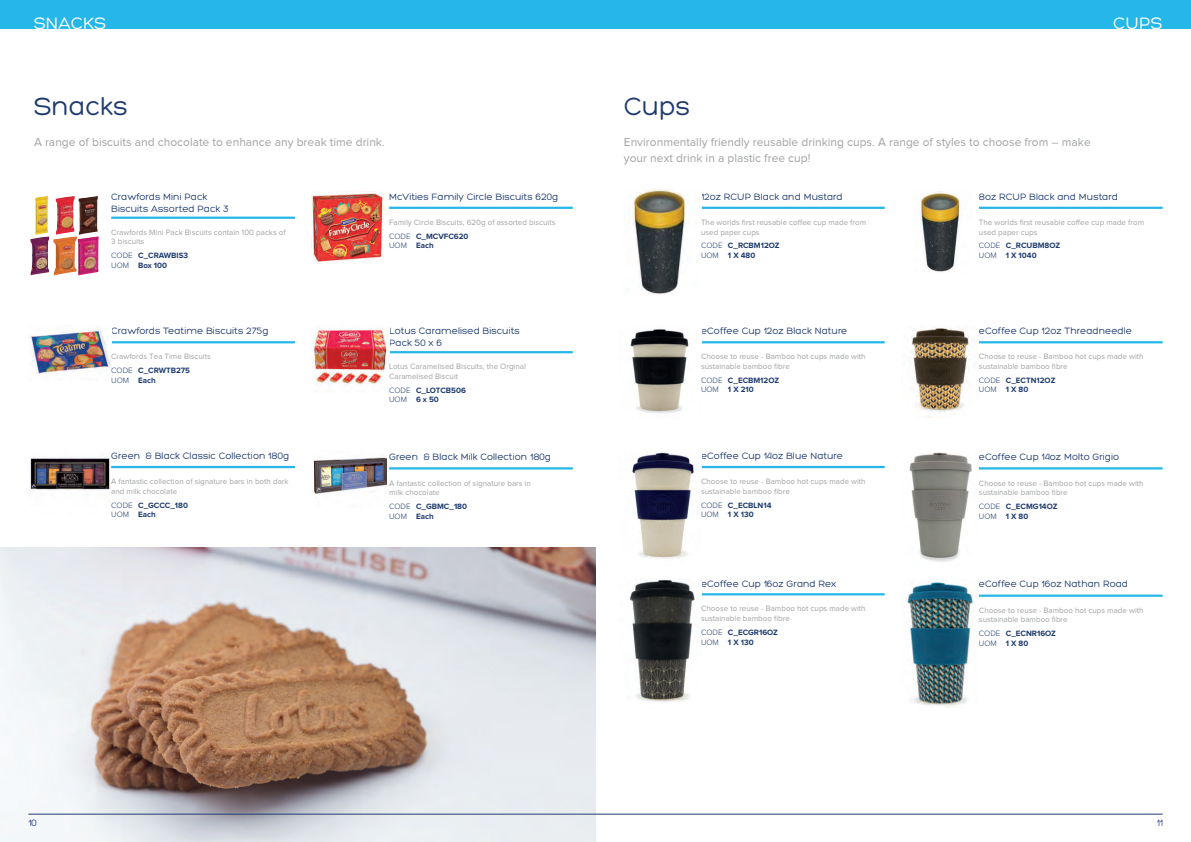
<style>
.page{position:relative;width:1191px;height:842px;background:#fff}
.page>*{position:absolute;margin:0;border:0;box-sizing:border-box;transform-origin:0 0}
.t1{font:27px "Hero";color:#1e3b6f}
.t2{font:18px "Hero";letter-spacing:.01em;color:#fff}
.t3{font:12px/16px "Proxima Nova";color:#a2a4a5}
.t4{font:10px/12px "Hero";color:#1e3b6f}
.t5{font:10px "Hero";color:#253f8e}
.t6{font:8px/9.6px "Proxima Nova";color:#a2a4a5}
.t7{font:700 8px/9.6px "Proxima Nova";color:#1e3b6f}
.s1{font-weight:300}
</style>
<div class="page">
<img style="left:0;top:547px;width:595px;height:295px">
<hr style="left:28px;top:814px;width:1134px;height:1px;background:#1e3b6f">
<div style="left:0;top:0;width:1191px;height:28px;background:#25b7e7"></div>
<hr style="left:111px;top:341px;width:184px;height:2px;background:#25b7e7">
<hr style="left:389px;top:351px;width:184px;height:2px;background:#25b7e7">
<hr style="left:389px;top:467px;width:184px;height:2px;background:#25b7e7">
<img style="left:29px;top:329px;width:82px;height:51px">
<img style="left:312px;top:329px;width:76px;height:57px">
<img style="left:314px;top:455px;width:72px;height:43px">
<hr style="left:111px;top:217px;width:184px;height:2px;background:#25b7e7">
<hr style="left:389px;top:207px;width:184px;height:2px;background:#25b7e7">
<img style="left:35px;top:196px;width:13px;height:39px">
<img style="left:30px;top:236px;width:19px;height:39px">
<img style="left:56px;top:196px;width:19px;height:39px">
<img style="left:53px;top:236px;width:24px;height:39px">
<img style="left:78px;top:196px;width:21px;height:79px">
<img style="left:312px;top:191px;width:72px;height:71px">
<hr style="left:111px;top:466px;width:184px;height:2px;background:#25b7e7">
<img style="left:29px;top:457px;width:81px;height:38px">
<hr style="left:701px;top:341px;width:183px;height:2px;background:#25b7e7">
<hr style="left:979px;top:341px;width:183px;height:2px;background:#25b7e7">
<img style="left:630px;top:329px;width:59px;height:85px">
<img style="left:911px;top:327px;width:60px;height:91px">
<hr style="left:701px;top:207px;width:183px;height:2px;background:#25b7e7">
<hr style="left:979px;top:207px;width:183px;height:2px;background:#25b7e7">
<img style="left:632px;top:189px;width:56px;height:105px">
<img style="left:920px;top:191px;width:41px;height:81px">
<hr style="left:979px;top:467px;width:183px;height:2px;background:#25b7e7">
<img style="left:909px;top:452px;width:63px;height:110px">
<hr style="left:701px;top:466px;width:183px;height:2px;background:#25b7e7">
<img style="left:632px;top:452px;width:62px;height:107px">
<hr style="left:979px;top:594px;width:183px;height:3px;background:#25b7e7">
<img style="left:906px;top:582px;width:67px;height:125px">
<hr style="left:701px;top:593px;width:183px;height:2px;background:#25b7e7">
<img style="left:630px;top:579px;width:65px;height:123px">
<p class="t2" style="left:34px;top:12px;width:74px">SNACKS</p>
<p class="t2" style="left:1113px;top:12px;width:51px">CUPS</p>
<p class="t1" style="left:34px;top:90px;width:95px">Snacks</p>
<p class="t3" style="left:34px;top:133px;width:352px">A range of biscuits and chocolate to enhance any break time drink.</p>
<p class="t1" style="left:624px;top:90px;width:68px">Cups</p>
<p class="t3" style="left:624px;top:133px;width:468px">Environmentally friendly reusable drinking cups. A range of styles to choose from – make your next drink in a plastic free cup!</p>
<p class="t4" style="left:111px;top:190px;width:119px">Crawfords Mini Pack<br>Biscuits Assorted Pack 3</p>
<p class="t4" style="left:389px;top:190px;width:171px">McVities Family Circle Biscuits 620g</p>
<p class="t6" style="left:111px;top:227px;width:176px">Crawfords Mini Pack Biscuits contain 100 packs of<br>3 biscuits</p>
<p class="t7" style="left:111px;top:251px;width:79px"><span class="s1">CODE</span> C_CRAWBIS3<br><span class="s1">UOM</span> Box 100</p>
<p class="t6" style="left:389px;top:217px;width:168px">Family Circle Biscuits, 620g of assorted biscuits</p>
<p class="t7" style="left:389px;top:232px;width:81px"><span class="s1">CODE</span> C_MCVFC620<br><span class="s1">UOM</span> Each</p>
<p class="t4" style="left:701px;top:190px;width:143px">12oz RCUP Black and Mustard</p>
<p class="t4" style="left:979px;top:190px;width:141px">8oz RCUP Black and Mustard</p>
<p class="t6" style="left:701px;top:217px;width:167px">The worlds first reusable coffee cup made from used paper cups</p>
<p class="t7" style="left:701px;top:241px;width:80px"><span class="s1">CODE</span> C_RCBM12OZ<br><span class="s1">UOM</span> 1 X 480</p>
<p class="t6" style="left:979px;top:217px;width:167px">The worlds first reusable coffee cup made from used paper cups</p>
<p class="t7" style="left:979px;top:241px;width:83px"><span class="s1">CODE</span> C_RCUBM8OZ<br><span class="s1">UOM</span> 1 X 1040</p>
<p class="t4" style="left:111px;top:325px;width:159px">Crawfords Teatime Biscuits 275g</p>
<p class="t4" style="left:389px;top:325px;width:132px">Lotus Caramelised Biscuits<br>Pack 50 x 6</p>
<p class="t6" style="left:111px;top:352px;width:101px">Crawfords Tea Time Biscuits</p>
<p class="t7" style="left:111px;top:366px;width:80px"><span class="s1">CODE</span> C_CRWTB275<br><span class="s1">UOM</span> Each</p>
<p class="t6" style="left:389px;top:362px;width:138px">Lotus Caramelised Biscuits, the Orginal<br>Caramelised Biscuit</p>
<p class="t7" style="left:389px;top:386px;width:78px"><span class="s1">CODE</span> C_LOTCB506<br><span class="s1">UOM</span> 6 x 50</p>
<p class="t4" style="left:701px;top:325px;width:148px">eCoffee Cup 12oz Black Nature</p>
<p class="t4" style="left:979px;top:325px;width:155px">eCoffee Cup 12oz Threadneedle</p>
<p class="t6" style="left:701px;top:352px;width:166px">Choose to reuse - Bamboo hot cups made with sustainable bamboo fibre</p>
<p class="t7" style="left:701px;top:376px;width:80px"><span class="s1">CODE</span> C_ECBM12OZ<br><span class="s1">UOM</span> 1 X 210</p>
<p class="t6" style="left:979px;top:352px;width:166px">Choose to reuse - Bamboo hot cups made with sustainable bamboo fibre</p>
<p class="t7" style="left:979px;top:376px;width:78px"><span class="s1">CODE</span> C_ECTN12OZ<br><span class="s1">UOM</span> 1 X 80</p>
<p class="t4" style="left:111px;top:450px;width:179px">Green &amp; Black Classic Collection 180g</p>
<p class="t6" style="left:111px;top:477px;width:179px">A fantastic collection of signature bars in both dark and milk chocolate</p>
<p class="t7" style="left:111px;top:500px;width:78px"><span class="s1">CODE</span> C_GCCC_180<br><span class="s1">UOM</span> Each</p>
<p class="t4" style="left:389px;top:451px;width:163px">Green &amp; Black Milk Collection 180g</p>
<p class="t6" style="left:389px;top:478px;width:143px">A fantastic collection of signature bars in milk chocolate</p>
<p class="t7" style="left:389px;top:502px;width:79px"><span class="s1">CODE</span> C_GBMC_180<br><span class="s1">UOM</span> Each</p>
<p class="t4" style="left:701px;top:450px;width:143px">eCoffee Cup 14oz Blue Nature</p>
<p class="t6" style="left:701px;top:477px;width:166px">Choose to reuse - Bamboo hot cups made with sustainable bamboo fibre</p>
<p class="t7" style="left:701px;top:500px;width:72px"><span class="s1">CODE</span> C_ECBLN14<br><span class="s1">UOM</span> 1 X 130</p>
<p class="t4" style="left:979px;top:451px;width:142px">eCoffee Cup 14oz Molto Grigio</p>
<p class="t6" style="left:979px;top:478px;width:166px">Choose to reuse - Bamboo hot cups made with sustainable bamboo fibre</p>
<p class="t7" style="left:979px;top:502px;width:80px"><span class="s1">CODE</span> C_ECMG14OZ<br><span class="s1">UOM</span> 1 X 80</p>
<p class="t4" style="left:701px;top:578px;width:137px">eCoffee Cup 16oz Grand Rex</p>
<p class="t6" style="left:701px;top:604px;width:166px">Choose to reuse - Bamboo hot cups made with sustainable bamboo fibre</p>
<p class="t7" style="left:701px;top:628px;width:78px"><span class="s1">CODE</span> C_ECGR16OZ<br><span class="s1">UOM</span> 1 X 130</p>
<p class="t4" style="left:979px;top:578px;width:151px">eCoffee Cup 16oz Nathan Road</p>
<p class="t6" style="left:979px;top:605px;width:166px">Choose to reuse - Bamboo hot cups made with sustainable bamboo fibre</p>
<p class="t7" style="left:979px;top:629px;width:78px"><span class="s1">CODE</span> C_ECNR16OZ<br><span class="s1">UOM</span> 1 X 80</p>
<p class="t5" style="left:28px;top:817px;width:10px">10</p>
<p class="t5" style="left:1156px;top:817px;width:8px">11</p>
</div>
